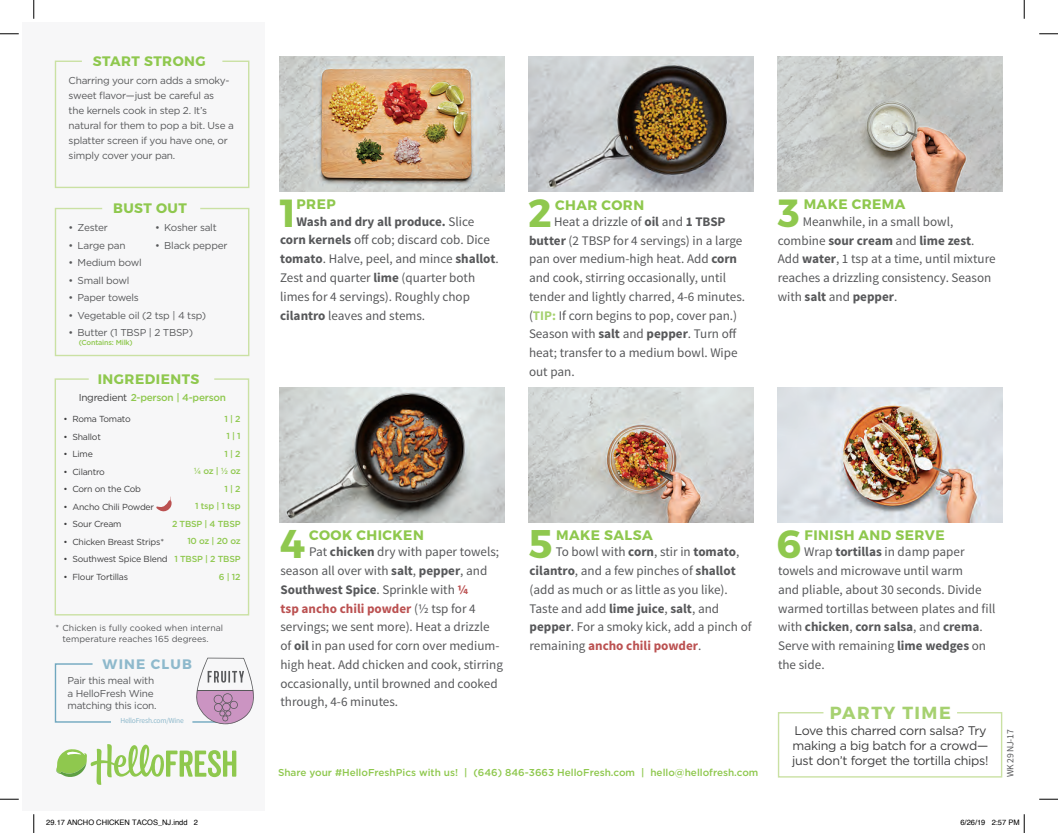
<style>
.page{position:relative;width:1058px;height:833px;background:#fff}
.page>*{position:absolute;margin:0;border:0;box-sizing:border-box;transform-origin:0 0}
.t1{font:700 40px "Montserrat";color:#8fc84e}
.t2{font:700 39.88px "Montserrat";color:#8fc84e}
.t3{font:700 39.25px "Montserrat";color:#8fc84e}
.t4{font:700 39.12px "Montserrat";color:#8fc84e}
.t5{font:700 17.5px "Montserrat";letter-spacing:.085em;color:#a6d170}
.t6{font:700 13.75px "Montserrat";letter-spacing:.035em;color:#8fc84e}
.t7{font:700 13.75px "Montserrat";letter-spacing:.085em;color:#8eb9cc}
.t8{font:13.12px/18.8px "Source Sans Pro";color:#57585a}
.t9{font:12.5px/15px "Gotham";letter-spacing:-.025em;color:#3e3e3f}
.t10{font:10px/15px "Gotham";letter-spacing:-.025em;color:#57585a}
.t11{font:500 10px "Gotham";color:#8fc84e}
.t12{font:500 10px "Gotham";letter-spacing:-.025em;color:#8fc84e}
.t13{font:9.62px "Source Sans Pro";letter-spacing:-.025em;color:#57585a}
.t14{font:8.75px "Gotham";letter-spacing:-.025em;color:#3e3e3f}
.t15{font:500 8.75px/17.5px "Gotham";letter-spacing:-.025em;color:#8fc84e;text-align:right}
.t16{font:8.75px/10.5px "Gotham";color:#57585a}
.t17{font:7.5px "Helvetica";color:#000}
.t18{font:7.5px "Source Sans Pro";letter-spacing:-.025em;color:#8eb9cc}
.t19{font:500 7.25px "Gotham";letter-spacing:-.025em;color:#8fc84e}
.s1{font-weight:700}
.s2{font-weight:700;color:#a6d170}
.s3{font-weight:400;color:#3e3e3f}
.s4{font-weight:700;color:#bb5151}
</style>
<div class="page">
<div style="left:23px;top:23px;width:241px;height:787px;background:#f7f7f8"></div>
<svg style="left:54px;top:207px;width:196px;height:150px"></svg>
<svg style="left:54px;top:60px;width:196px;height:128px"></svg>
<svg style="left:54px;top:663px;width:57px;height:60px"></svg>
<svg style="left:56px;top:744px;width:180px;height:40px"></svg>
<svg style="left:54px;top:378px;width:196px;height:238px"></svg>
<svg style="left:777px;top:712px;width:226px;height:66px"></svg>
<img style="left:529px;top:387px;width:225px;height:135px">
<img style="left:280px;top:387px;width:225px;height:135px">
<img style="left:777px;top:387px;width:225px;height:135px">
<svg style="left:156px;top:496px;width:16px;height:19px"></svg>
<img style="left:280px;top:56px;width:225px;height:135px">
<img style="left:529px;top:56px;width:225px;height:135px">
<img style="left:777px;top:56px;width:225px;height:135px">
<svg style="left:193px;top:657px;width:61px;height:68px"></svg>
<svg style="left:0;top:33px;width:19px;height:2px"></svg>
<svg style="left:1039px;top:33px;width:19px;height:2px"></svg>
<svg style="left:0;top:798px;width:19px;height:2px"></svg>
<svg style="left:1039px;top:798px;width:19px;height:2px"></svg>
<svg style="left:33px;top:0;width:2px;height:19px"></svg>
<svg style="left:33px;top:814px;width:2px;height:19px"></svg>
<svg style="left:1023px;top:0;width:2px;height:19px"></svg>
<svg style="left:1023px;top:814px;width:2px;height:19px"></svg>
<p class="t6" style="left:93px;top:52px;width:114px">START STRONG</p>
<p class="t10" style="left:69px;top:72px;width:167px">Charring your corn adds a smoky&shy;sweet flavor—just be careful as<br>the kernels cook in step 2. It’s natural for them to pop a bit. Use a splatter screen if you have one, or simply cover your pan.</p>
<h3 class="t4" style="left:280px;top:189px;width:18px">1</h3>
<h3 class="t3" style="left:528px;top:189px;width:25px">2</h3>
<h3 class="t3" style="left:778px;top:189px;width:23px">3</h3>
<p class="t6" style="left:113px;top:199px;width:75px">BUST OUT</p>
<p class="t6" style="left:555px;top:197px;width:90px">CHAR CORN</p>
<p class="t6" style="left:803px;top:196px;width:103px">MAKE CREMA</p>
<p class="t6" style="left:296px;top:196px;width:41px">PREP</p>
<p class="t8" style="left:280px;top:212px;width:220px;text-indent:16px"><span class="s1">Wash and dry all produce.</span> Slice <span class="s1">corn kernels</span> off cob; discard cob. Dice <span class="s1">tomato</span>. Halve, peel, and mince <span class="s1">shallot</span>.<br>Zest and quarter <span class="s1">lime</span> (quarter both limes for 4 servings). Roughly chop <span class="s1">cilantro</span> leaves and stems.</p>
<p class="t8" style="left:529px;top:212px;width:218px;text-indent:25px">Heat a drizzle of <span class="s1">oil</span> and <span class="s1">1 TBSP butter</span> (2 TBSP for 4 servings) in a large pan over medium-high heat. Add <span class="s1">corn </span>and cook, stirring occasionally, until tender and lightly charred, 4-6 minutes. (<span class="s2">TIP:</span> If corn begins to pop, cover pan.)<br>Season with <span class="s1">salt</span> and <span class="s1">pepper</span>. Turn off heat; transfer to a medium bowl. Wipe out pan.</p>
<p class="t8" style="left:777px;top:212px;width:219px;text-indent:25px">Meanwhile, in a small bowl, combine <span class="s1">sour cream</span> and <span class="s1">lime zest</span>.<br>Add <span class="s1">water</span>, 1 tsp at a time, until mixture reaches a drizzling consistency. Season with <span class="s1">salt</span> and <span class="s1">pepper</span>.</p>
<p class="t10" style="left:155px;top:220px;width:63px">• Kosher salt</p>
<p class="t10" style="left:155px;top:237px;width:74px">• Black pepper</p>
<p class="t10" style="left:69px;top:220px;width:41px">• Zester</p>
<p class="t10" style="left:69px;top:237px;width:58px">• Large pan</p>
<p class="t10" style="left:69px;top:255px;width:75px">• Medium bowl</p>
<p class="t10" style="left:69px;top:272px;width:62px">• Small bowl</p>
<p class="t10" style="left:69px;top:290px;width:72px">• Paper towels</p>
<p class="t10" style="left:69px;top:307px;width:139px">• Vegetable oil (2 tsp | 4 tsp)</p>
<p class="t10" style="left:69px;top:325px;width:126px">• Butter (1 TBSP | 2 TBSP)</p>
<p class="t19" style="left:79px;top:337px;width:55px">(Contains: Milk)</p>
<p class="t6" style="left:98px;top:370px;width:103px">INGREDIENTS</p>
<p class="t12" style="left:79px;top:390px;width:149px"><span class="s3">Ingredient</span> 2-person | 4-person</p>
<p class="t15" style="left:172px;top:410px;width:70px">1 | 2<br>1 | 1<br>1 | 2<br>¼ oz | ½ oz<br>1 | 2<br>1 tsp | 1 tsp<br>2 TBSP | 4 TBSP<br>10 oz | 20 oz<br>1 TBSP | 2 TBSP<br>6 | 12</p>
<p class="t14" style="left:63px;top:414px;width:69px">• Roma Tomato</p>
<p class="t14" style="left:63px;top:431px;width:39px">• Shallot</p>
<p class="t14" style="left:63px;top:449px;width:31px">• Lime</p>
<p class="t14" style="left:63px;top:466px;width:43px">• Cilantro</p>
<p class="t14" style="left:63px;top:484px;width:79px">• Corn on the Cob</p>
<p class="t14" style="left:63px;top:501px;width:92px">• Ancho Chili Powder</p>
<p class="t14" style="left:63px;top:519px;width:60px">• Sour Cream</p>
<p class="t14" style="left:63px;top:536px;width:102px">• Chicken Breast Strips*</p>
<p class="t14" style="left:63px;top:554px;width:106px">• Southwest Spice Blend</p>
<p class="t14" style="left:63px;top:571px;width:66px">• Flour Tortillas</p>
<p class="t16" style="left:62px;top:623px;width:162px;text-indent:-7px">* Chicken is fully cooked when internal temperature reaches 165 degrees.</p>
<p class="t7" style="left:103px;top:655px;width:91px">WINE CLUB</p>
<p class="t10" style="left:68px;top:674px;width:91px;line-height:12.5px">Pair this meal with a HelloFresh Wine matching this icon.</p>
<p class="t18" style="left:120px;top:716px;width:65px">HelloFresh.com/Wine</p>
<h1 class="t1" style="left:280px;top:519px;width:27px">4</h1>
<h2 class="t2" style="left:529px;top:519px;width:25px">5</h2>
<h3 class="t3" style="left:776px;top:520px;width:26px">6</h3>
<p class="t6" style="left:309px;top:527px;width:116px">COOK CHICKEN</p>
<p class="t6" style="left:556px;top:527px;width:98px">MAKE SALSA</p>
<p class="t6" style="left:804px;top:527px;width:142px">FINISH AND SERVE</p>
<p class="t8" style="left:280px;top:542px;width:224px;text-indent:29px">Pat <span class="s1">chicken</span> dry with paper towels; season all over with <span class="s1">salt</span>, <span class="s1">pepper</span>, and <span class="s1">Southwest Spice</span>. Sprinkle with <span class="s4">¼<br>tsp ancho chili powder</span> (½ tsp for 4 servings; we sent more). Heat a drizzle of <span class="s1">oil</span> in pan used for corn over medium&shy;high heat. Add chicken and cook, stirring occasionally, until browned and cooked through, 4-6 minutes.</p>
<p class="t8" style="left:529px;top:543px;width:224px;text-indent:26px">To bowl with <span class="s1">corn</span>, stir in <span class="s1">tomato</span>, <span class="s1">cilantro</span>, and a few pinches of <span class="s1">shallot </span>(add as much or as little as you like).<br>Taste and add <span class="s1">lime juice</span>, <span class="s1">salt</span>, and <span class="s1">pepper</span>. For a smoky kick, add a pinch of remaining <span class="s4">ancho chili powder</span>.</p>
<p class="t8" style="left:778px;top:543px;width:219px;text-indent:26px">Wrap <span class="s1">tortillas</span> in damp paper towels and microwave until warm<br>and pliable, about 30 seconds. Divide warmed tortillas between plates and fill with <span class="s1">chicken</span>, <span class="s1">corn salsa</span>, and <span class="s1">crema</span>.<br>Serve with remaining <span class="s1">lime wedges</span> on the side.</p>
<h3 class="t5" style="left:829px;top:701px;width:122px">PARTY TIME</h3>
<p class="t11" style="left:278px;top:766px;width:482px">Share your #HelloFreshPics with us! | (646) 846-3663 HelloFresh.com | hello@hellofresh.com</p>
<p class="t9" style="left:792px;top:723px;width:198px">Love this charred corn salsa? Try making a big batch for a crowd— just don’t forget the tortilla chips!</p>
<p class="t13" style="left:1004px;top:776px;width:49px;rotate:-90deg">WK 29 NJ-17</p>
<p class="t17" style="left:46px;top:817px;width:153px">29.17 ANCHO CHICKEN TACOS_NJ.indd 2</p>
<p class="t17" style="left:960px;top:817px;width:61px">6/26/19 2:57 PM</p>
</div>
